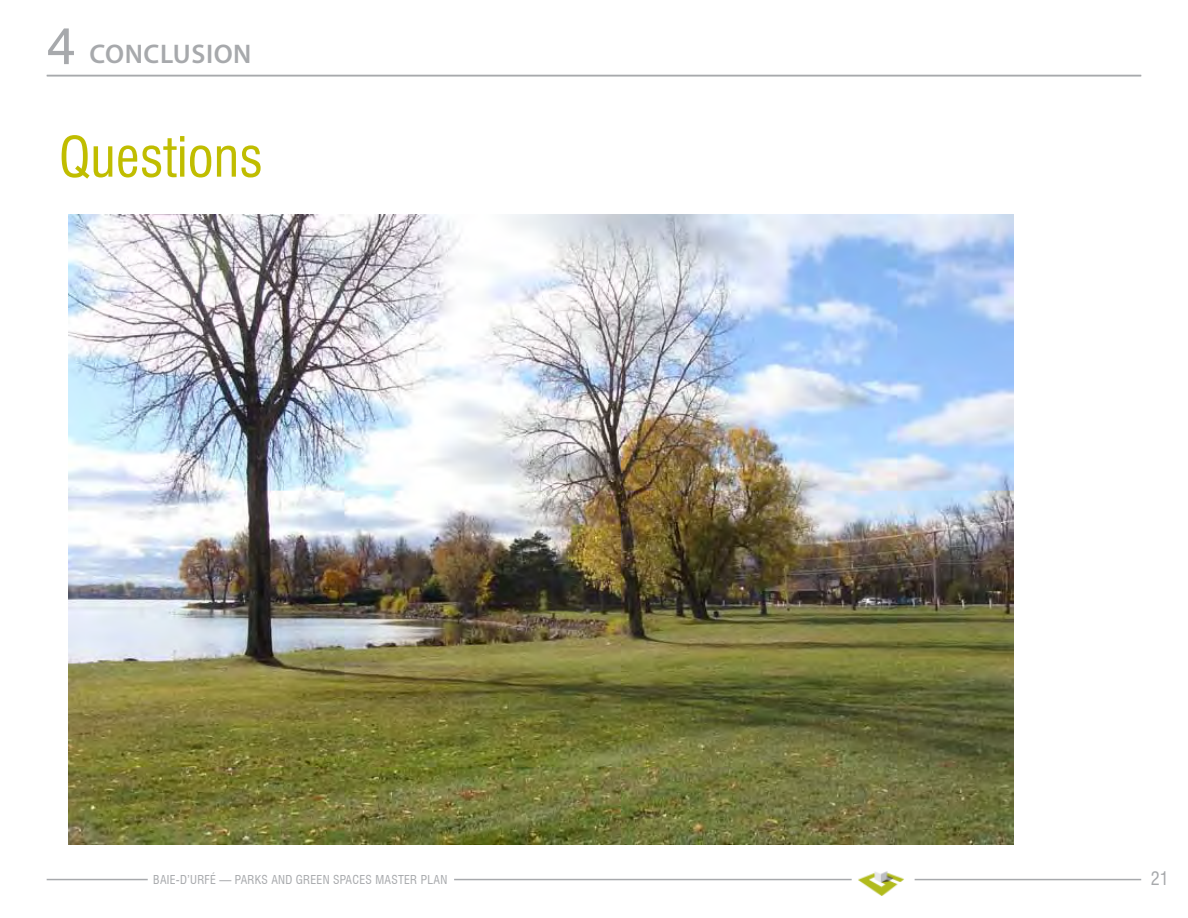
<style>
.page{position:relative;width:1188px;height:918px;background:#fff}
.page>*{position:absolute;margin:0;border:0;box-sizing:border-box;transform-origin:0 0}
.t1{font:condensed 54px "Swiss 721 BT";color:#c0bd00}
.t2{font:600 27px "Myriad Pro";letter-spacing:.02em;color:#a7a9ac}
.t3{font:condensed 18px "Swiss 721 BT";color:#a7a9ac}
.t4{font:condensed 12px "Swiss 721 BT";letter-spacing:.02em;color:#a7a9ac}
.s1{font-family:"Swiss 721 BT";font-weight:400;font-size:52.5px}
</style>
<div class="page">
<hr style="left:47px;top:75px;width:1094px;height:1px;background:#a7a9ac">
<hr style="left:454px;top:879px;width:398px;height:1px;background:#a7a9ac">
<hr style="left:47px;top:879px;width:101px;height:1px;background:#a7a9ac">
<hr style="left:915px;top:879px;width:226px;height:1px;background:#a7a9ac">
<img style="left:858px;top:871px;width:46px;height:25px">
<img style="left:68px;top:215px;width:946px;height:630px">
<h2 class="t2" style="left:47px;top:37px;width:206px"><span class="s1">4</span> CONCLUSION</h2>
<h1 class="t1" style="left:59px;top:125px;width:206px">Questions</h1>
<p class="t4" style="left:153px;top:872px;width:296px">BAIE-D’URFÉ — PARKS AND GREEN SPACES MASTER PLAN</p>
<h3 class="t3" style="left:1151px;top:868px;width:19px">21</h3>
</div>
